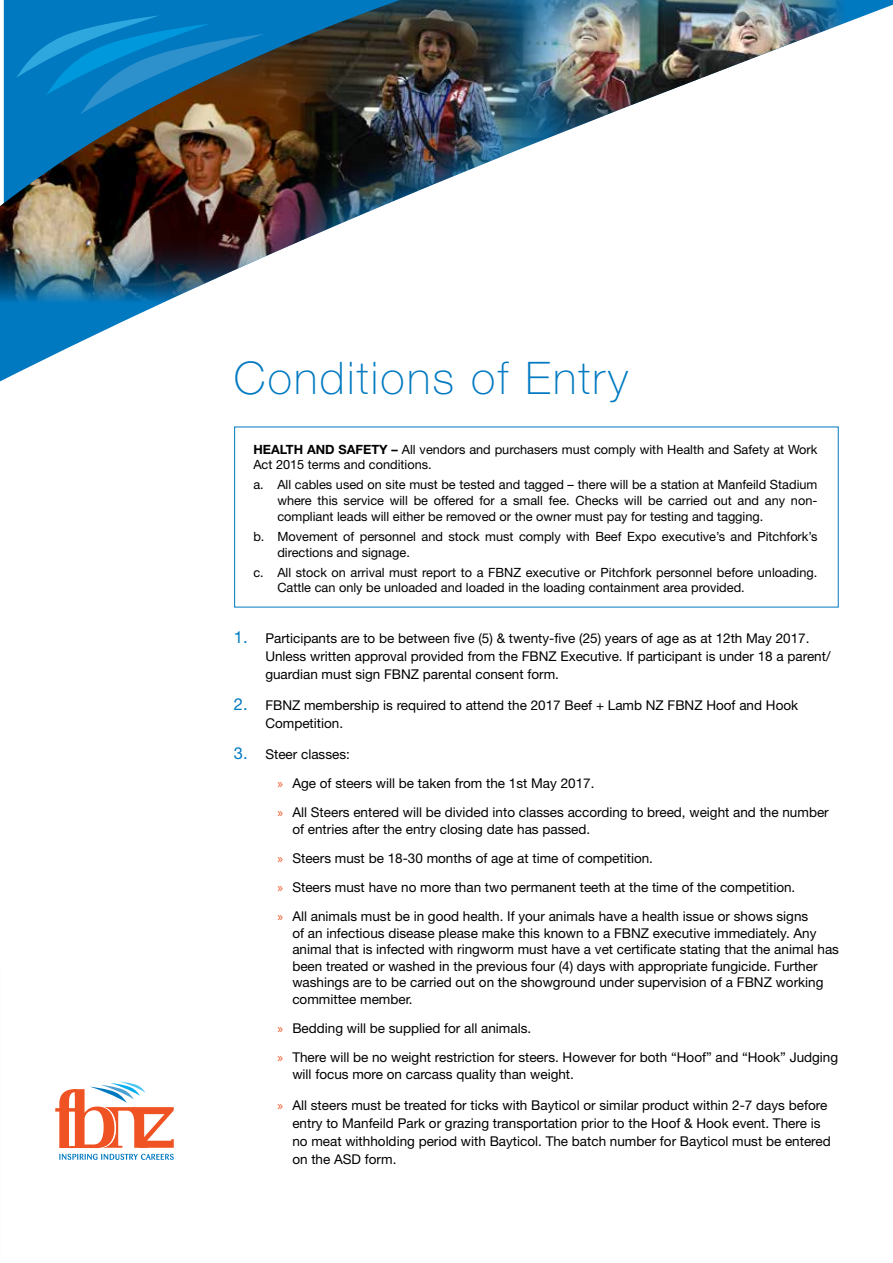
<style>
.page{position:relative;width:893px;height:1263px;background:#fff}
.page>*{position:absolute;margin:0;border:0;box-sizing:border-box;transform-origin:0 0}
.t1{font:100 45px "Helvetica Neue LT Std";letter-spacing:.05em;color:#0079c1}
.t2{font:13.5px/18px "Helvetica Neue LT Std";color:#000}
.t3{font:12.75px/15.8px "Helvetica Neue LT Std";color:#000}
.s1{font-weight:700}
.s2{font-size:16.5px;color:#0079c1}
.s3{font-family:"Myriad Pro";color:#f05323}
</style>
<div class="page">
<svg style="left:128px;top:1154px;width:46px;height:6px"></svg>
<svg style="left:128px;top:1082px;width:46px;height:66px"></svg>
<svg style="left:55px;top:1081px;width:73px;height:79px"></svg>
<svg style="left:0;top:0;width:893px;height:382px"></svg>
<img style="left:217px;top:0;width:329px;height:256px">
<img style="left:0;top:22px;width:339px;height:280px">
<img style="left:520px;top:0;width:326px;height:162px">
<h1 class="t1" style="left:234px;top:352px;width:396px">Conditions of Entry</h1>
<p class="t3" style="left:253px;top:441px;width:565px"><span class="s1">HEALTH AND SAFETY –</span> All vendors and purchasers must comply with Health and Safety at Work<br>Act 2015 terms and conditions.</p>
<p class="t3" style="left:277px;top:477px;width:542px;text-align:justify;text-indent:-24px">a. All cables used on site must be tested and tagged – there will be a station at Manfeild Stadium where this service will be offered for a small fee. Checks will be carried out and any non&shy;compliant leads will either be removed or the owner must pay for testing and tagging.</p>
<p class="t3" style="left:277px;top:528px;width:542px;text-indent:-24px">b. Movement of personnel and stock must comply with Beef Expo executive’s and Pitchfork’s directions and signage.</p>
<p class="t3" style="left:277px;top:564px;width:541px;text-indent:-24px">c. All stock on arrival must report to a FBNZ executive or Pitchfork personnel before unloading.<br>Cattle can only be unloaded and loaded in the loading containment area provided.</p>
<p class="t2" style="left:265px;top:629px;width:567px;text-indent:-32px"><span class="s2">1.</span> Participants are to be between five (5) &amp; twenty-five (25) years of age as at 12th May 2017.<br>Unless written approval provided from the FBNZ Executive. If participant is under 18 a parent/ guardian must sign FBNZ parental consent form.</p>
<p class="t2" style="left:265px;top:696px;width:534px;text-indent:-32px"><span class="s2">2.</span> FBNZ membership is required to attend the 2017 Beef + Lamb NZ FBNZ Hoof and Hook<br>Competition.</p>
<p class="t2" style="left:277px;top:739px;width:553px;line-height:29.2px;text-indent:-44px"><span class="s2">3.</span> Steer classes:<br><span class="s3">»</span> Age of steers will be taken from the 1st May 2017.<br><span class="s3">»</span> All Steers entered will be divided into classes according to breed, weight and the number</p>
<p class="t2" style="left:277px;top:814px;width:532px;line-height:29.2px;text-indent:15px">of entries after the entry closing date has passed.<br><span class="s3">»</span> Steers must be 18-30 months of age at time of competition.<br><span class="s3">»</span> Steers must have no more than two permanent teeth at the time of the competition.<br><span class="s3">»</span> All animals must be in good health. If your animals have a health issue or shows signs</p>
<p class="t2" style="left:292px;top:925px;width:548px;line-height:16.5px">of an infectious disease please make this known to a FBNZ executive immediately. Any animal that is infected with ringworm must have a vet certificate stating that the animal has been treated or washed in the previous four (4) days with appropriate fungicide. Further washings are to be carried out on the showground under supervision of a FBNZ working committee member.</p>
<p class="t2" style="left:277px;top:1013px;width:562px;line-height:29.2px"><span class="s3">»</span> Bedding will be supplied for all animals.<br><span class="s3">»</span> There will be no weight restriction for steers. However for both “Hoof” and “Hook” Judging</p>
<p class="t2" style="left:292px;top:1065px;width:283px">will focus more on carcass quality than weight.</p>
<p class="t2" style="left:292px;top:1096px;width:540px;text-indent:-15px"><span class="s3">»</span> All steers must be treated for ticks with Bayticol or similar product within 2-7 days before entry to Manfeild Park or grazing transportation prior to the Hoof &amp; Hook event. There is no meat withholding period with Bayticol. The batch number for Bayticol must be entered on the ASD form.</p>
</div>
